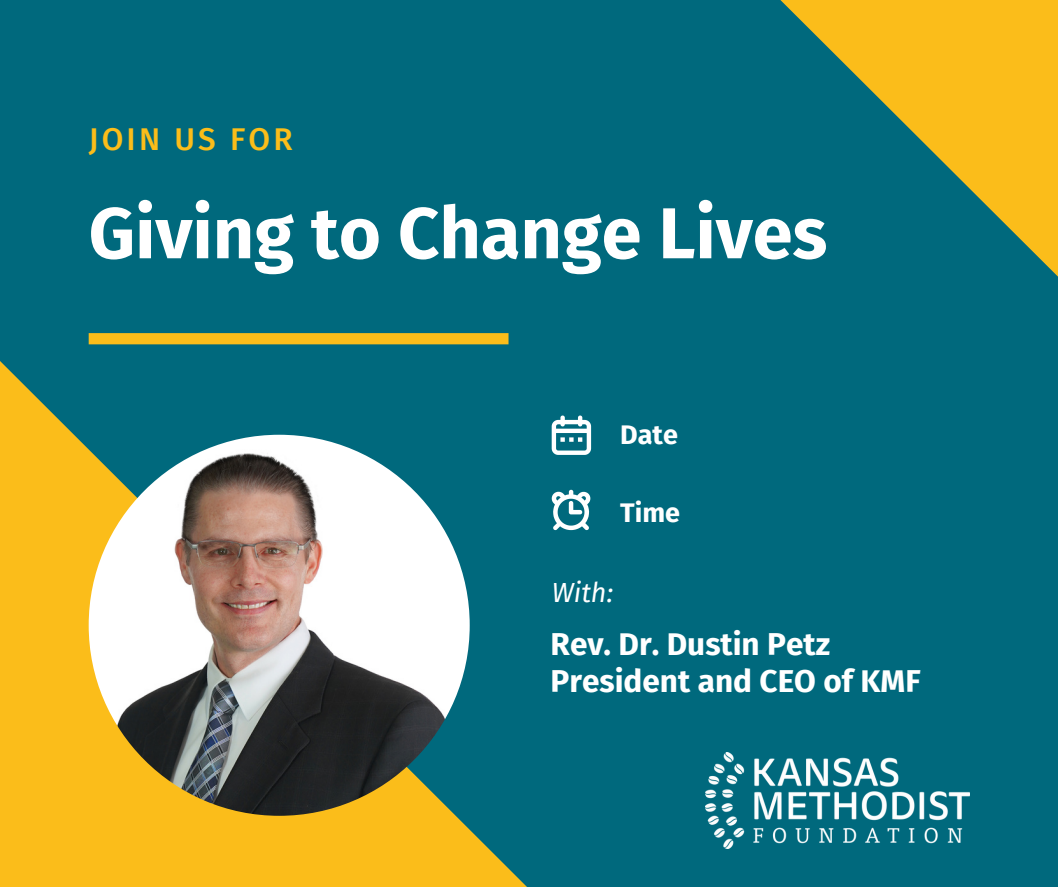
<style>
.page{position:relative;width:1058px;height:887px;background:#fff}
.page>*{position:absolute;margin:0;border:0;box-sizing:border-box;transform-origin:0 0}
.t1{font:700 72px "Fira Sans";color:#fff}
.t2{font:700 31.5px/37.2px "Fira Sans";color:#fff}
.t3{font:500 31.5px "Fira Sans";letter-spacing:.1em;color:#fbbd1a}
.t4{font:700 27px "Fira Sans";color:#fff}
.t5{font:italic 27px "Fira Sans";color:#fff}
</style>
<div class="page">
<div style="left:0;top:0;width:1058px;height:886px;background:#00697d"></div>
<div style="left:89px;top:333px;width:419px;height:11px;background:#fbbd1a"></div>
<svg style="left:780px;top:0;width:278px;height:277px"></svg>
<svg style="left:0;top:339px;width:526px;height:547px"></svg>
<svg style="left:551px;top:415px;width:40px;height:40px"></svg>
<svg style="left:551px;top:490px;width:39px;height:40px"></svg>
<img style="left:89px;top:435px;width:380px;height:380px;border-radius:50%">
<img style="left:705px;top:752px;width:264px;height:96px">
<p class="t3" style="left:89px;top:120px;width:205px">JOIN US FOR</p>
<h1 class="t1" style="left:89px;top:191px;width:740px">Giving to Change Lives</h1>
<p class="t4" style="left:620px;top:419px;width:59px">Date</p>
<p class="t4" style="left:620px;top:496px;width:61px">Time</p>
<p class="t5" style="left:551px;top:577px;width:63px">With:</p>
<p class="t2" style="left:550px;top:625px;width:371px">Rev. Dr. Dustin Petz<br>President and CEO of KMF</p>
</div>
